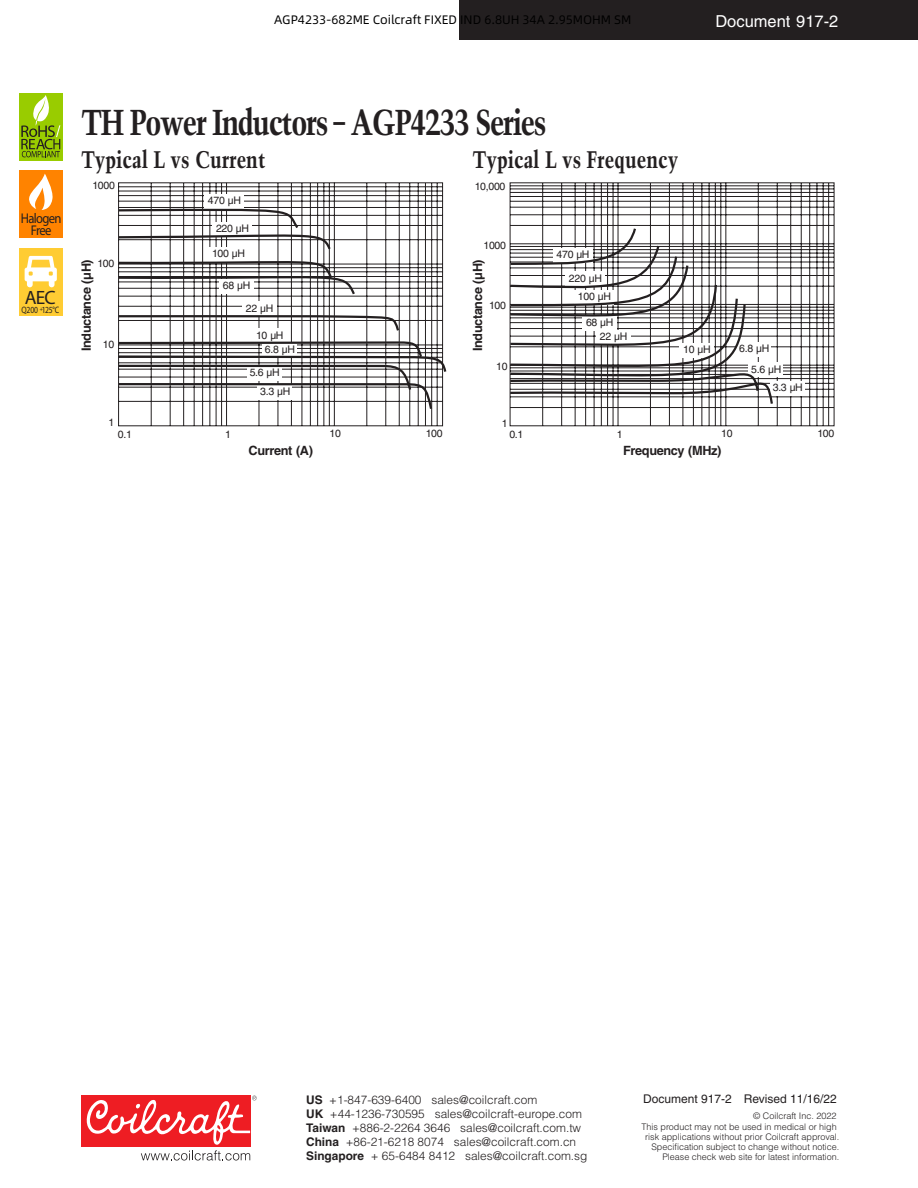
<style>
.page{position:relative;width:918px;height:1188px;background:#fff}
.page>*{position:absolute;margin:0;border:0;box-sizing:border-box;transform-origin:0 0}
.t1{font:700 condensed 36px "Trump Mediaeval";letter-spacing:-.04em;color:#231f20}
.Subhead_-_16_Point{font:700 condensed 24px "Trump Mediaeval";color:#231f20}
.t2{font:19.35px "Myriad Pro";color:#231f20}
.t3{font:16.5px "Helvetica";color:#fff}
.t4{font:14.1px/11.7px "Myriad Pro";letter-spacing:-.055em;color:#231f20;text-align:center;scale:.9 1}
.t5{font:700 12.75px "Helvetica";letter-spacing:-.03em;color:#231f20}
.t6{font:12.3px "Alibaba Pu Hui Ti 3 55 Regular";letter-spacing:-.005em;color:#000}
.t7{font:12px "Helvetica";color:#231f20}
.t8{font:300 11.85px/14.1px "Helvetica";color:#231f20}
.t9{font:10.5px/20.2px "Helvetica";letter-spacing:-.03em;color:#231f20}
.t10{font:9.3px "Myriad Pro";letter-spacing:-.015em;color:#231f20;scale:.81 1}
.t11{font:300 9px/9.9px "Helvetica";color:#231f20;text-align:right}
.s1{font-size:6.6px}
.s2{font-weight:700}
</style>
<div class="page">
<div style="left:459px;top:0;width:459px;height:40px;background:#231f20"></div>
<div style="left:81px;top:1096px;width:169px;height:51px;background:#ee1d23"></div>
<svg style="left:86px;top:1096px;width:171px;height:65px"></svg>
<div style="left:19px;top:248px;width:44px;height:68px;background:#fc3"></div>
<svg style="left:25px;top:256px;width:32px;height:31px"></svg>
<div style="left:19px;top:171px;width:44px;height:67px;background:#ff8300"></div>
<svg style="left:29px;top:174px;width:24px;height:36px"></svg>
<div style="left:19px;top:93px;width:44px;height:67px;background:#9c0"></div>
<svg style="left:21px;top:95px;width:39px;height:62px"></svg>
<svg style="left:509px;top:182px;width:326px;height:245px"></svg>
<div style="left:749px;top:362px;width:34px;height:15px;background:#fff"></div>
<div style="left:770px;top:381px;width:34px;height:15px;background:#fff"></div>
<svg style="left:509px;top:226px;width:265px;height:180px"></svg>
<svg style="left:118px;top:182px;width:325px;height:245px"></svg>
<div style="left:205px;top:194px;width:39px;height:15px;background:#fff"></div>
<svg style="left:118px;top:208px;width:329px;height:203px"></svg>
<p class="t6" style="left:274px;top:11px;width:359px">AGP4233-682ME Coilcraft FIXED IND 6.8UH 34A 2.95MOHM SM</p>
<h3 class="t3" style="left:715px;top:11px;width:124px">Document 917-2</h3>
<p class="t4" style="left:21px;top:212px;width:47px">Halogen<br>Free</p>
<h3 class="t2" style="left:25px;top:286px;width:32px">AEC</h3>
<p class="t10" style="left:22px;top:304px;width:48px">Q200 <span class="s1">+</span>125°C</p>
<h1 class="t1" style="left:81px;top:100px;width:467px">TH Power Inductors – AGP4233 Series</h1>
<p class="Subhead_-_16_Point" style="left:81px;top:144px;width:186px">Typical L vs Current</p>
<p class="Subhead_-_16_Point" style="left:472px;top:144px;width:207px">Typical L vs Frequency</p>
<p class="t9" style="left:92px;top:175px;width:24px">1000</p>
<p class="t9" style="left:475px;top:177px;width:32px">10,000</p>
<p class="t9" style="left:208px;top:190px;width:34px">470 µH</p>
<p class="t9" style="left:216px;top:218px;width:34px">220 µH</p>
<p class="t5" style="left:79px;top:351px;width:94px;rotate:-90deg">Inductance (µH)</p>
<p class="t9" style="left:97px;top:253px;width:18px">100</p>
<p class="t9" style="left:103px;top:334px;width:13px">10</p>
<p class="t9" style="left:212px;top:244px;width:34px">100 µH</p>
<p class="t9" style="left:223px;top:275px;width:29px">68 µH</p>
<p class="t9" style="left:246px;top:298px;width:29px">22 µH</p>
<p class="t9" style="left:256px;top:325px;width:29px">10 µH</p>
<p class="t9" style="left:250px;top:338px;width:47px;line-height:22.6px;text-indent:15px">6.8 µH<br>5.6 µH</p>
<p class="t9" style="left:260px;top:381px;width:32px">3.3 µH</p>
<p class="t9" style="left:484px;top:235px;width:24px">1000</p>
<p class="t5" style="left:470px;top:351px;width:94px;rotate:-90deg">Inductance (µH)</p>
<p class="t9" style="left:489px;top:296px;width:18px">100</p>
<p class="t9" style="left:496px;top:356px;width:13px">10</p>
<p class="t9" style="left:557px;top:244px;width:34px">470 µH</p>
<p class="t9" style="left:578px;top:269px;width:34px;line-height:18.5px;text-indent:-9px">220 µH<br>100 µH</p>
<p class="t9" style="left:586px;top:312px;width:29px">68 µH</p>
<p class="t9" style="left:600px;top:326px;width:29px">22 µH</p>
<p class="t9" style="left:683px;top:339px;width:29px">10 µH</p>
<p class="t9" style="left:751px;top:338px;width:32px;text-indent:-12px">6.8 µH<br>5.6 µH</p>
<p class="t9" style="left:773px;top:377px;width:32px">3.3 µH</p>
<p class="t9" style="left:109px;top:413px;width:7px">1</p>
<p class="t9" style="left:502px;top:413px;width:7px">1</p>
<p class="t9" style="left:118px;top:424px;width:16px">0.1</p>
<p class="t9" style="left:225px;top:424px;width:7px">1</p>
<p class="t9" style="left:330px;top:424px;width:13px">10</p>
<p class="t9" style="left:426px;top:424px;width:18px">100</p>
<p class="t5" style="left:249px;top:443px;width:66px">Current (A)</p>
<p class="t9" style="left:509px;top:424px;width:16px">0.1</p>
<p class="t9" style="left:617px;top:424px;width:7px">1</p>
<p class="t9" style="left:721px;top:424px;width:13px">10</p>
<p class="t9" style="left:817px;top:424px;width:18px">100</p>
<p class="t5" style="left:623px;top:443px;width:100px">Frequency (MHz)</p>
<p class="t8" style="left:306px;top:1093px;width:283px"><span class="s2">US</span> +1-847-639-6400 sales@coilcraft.com<br><span class="s2">UK</span> +44-1236-730595 sales@coilcraft-europe.com <span class="s2">Taiwan</span> +886-2-2264 3646 sales@coilcraft.com.tw <span class="s2">China</span> +86-21-6218 8074 sales@coilcraft.com.cn <span class="s2">Singapore</span> + 65-6484 8412 sales@coilcraft.com.sg</p>
<p class="t7" style="left:643px;top:1092px;width:195px">Document 917-2 Revised 11/16/22</p>
<p class="t11" style="left:642px;top:1110px;width:197px;line-height:11.4px">© Coilcraft Inc. 2022<br>This product may not be used in medical or high</p>
<p class="t11" style="left:645px;top:1132px;width:196px">risk applications without prior Coilcraft approval.<br>Specification subject to change without notice.<br>Please check web site for latest information.</p>
</div>
